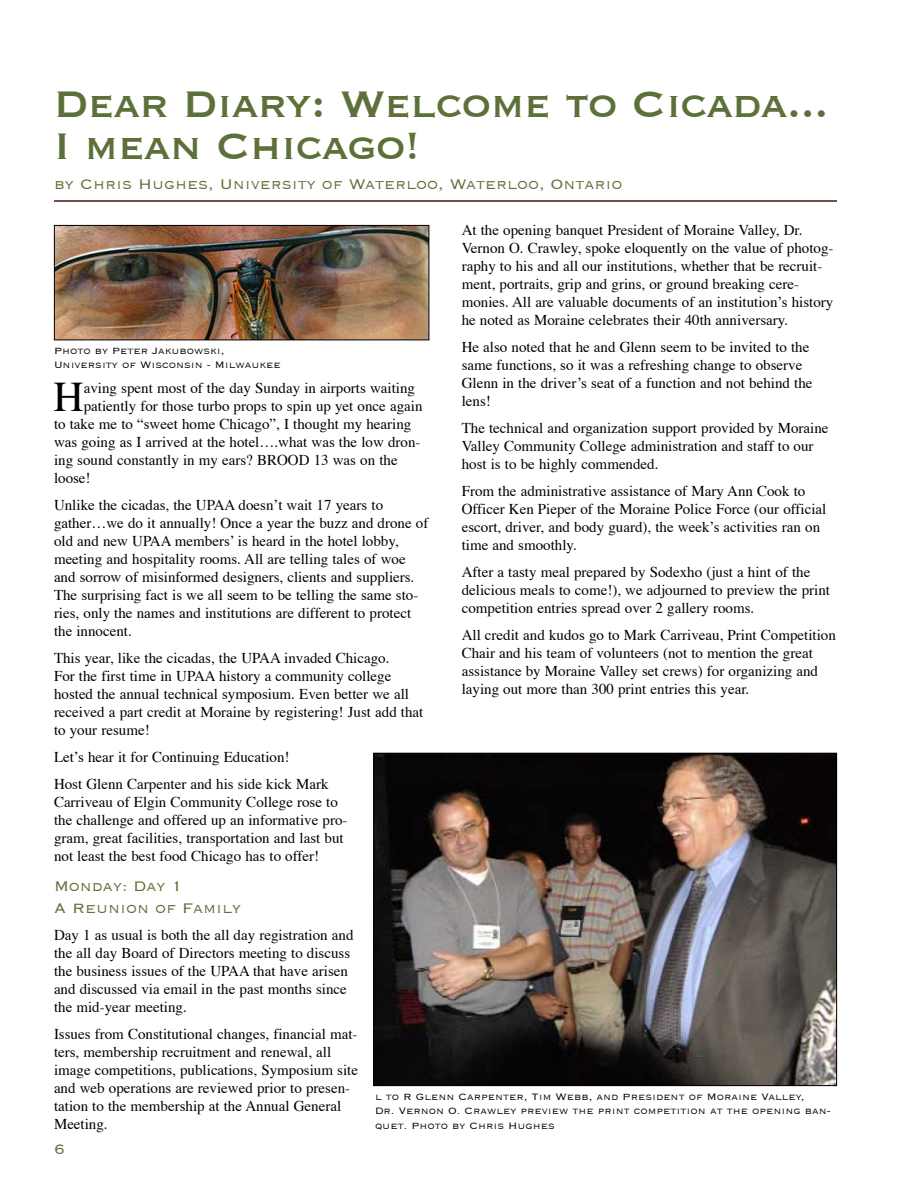
<style>
.page{position:relative;width:918px;height:1188px;background:#fff}
.page>*{position:absolute;margin:0;border:0;box-sizing:border-box;transform-origin:0 0}
.t1{font:48px/42px "Copperplate";letter-spacing:-.02em;color:#5d7039}
.t2{font:42.15px "Times";color:#000}
.t3{font:300 18px/21.8px "Copperplate";color:#5d7039}
.t4{font:15px/18px "Times";color:#000}
.t5{font:300 12px/14.5px "Copperplate";color:#000}
</style>
<div class="page">
<hr style="left:54px;top:200px;width:783px;height:2px;background:#4a160f">
<img style="left:56px;top:227px;width:371px;height:111px">
<div style="left:54px;top:225px;width:375px;height:115px;border:1px solid #000"></div>
<img style="left:376px;top:755px;width:459px;height:329px">
<div style="left:374px;top:753px;width:463px;height:333px;border:1px solid #000"></div>
<h1 class="t1" style="left:54px;top:84px;width:776px">Dear Diary: Welcome to Cicada...<br>I mean Chicago!</h1>
<p class="t3" style="left:54px;top:174px;width:570px">by Chris Hughes, University of Waterloo, Waterloo, Ontario</p>
<p class="t4" style="left:462px;top:223px;width:373px">At the opening banquet President of Moraine Valley, Dr.<br>Vernon O. Crawley, spoke eloquently on the value of photog&shy;raphy to his and all our institutions, whether that be recruit&shy;ment, portraits, grip and grins, or ground breaking cere&shy;monies. All are valuable documents of an institution’s history he noted as Moraine celebrates their 40th anniversary.</p>
<p class="t4" style="left:462px;top:340px;width:352px">He also noted that he and Glenn seem to be invited to the same functions, so it was a refreshing change to observe Glenn in the driver’s seat of a function and not behind the lens!</p>
<p class="t4" style="left:462px;top:421px;width:368px">The technical and organization support provided by Moraine<br>Valley Community College administration and staff to our host is to be highly commended.</p>
<p class="t4" style="left:462px;top:484px;width:366px">From the administrative assistance of Mary Ann Cook to Officer Ken Pieper of the Moraine Police Force (our official escort, driver, and body guard), the week’s activities ran on time and smoothly.</p>
<p class="t4" style="left:462px;top:565px;width:370px">After a tasty meal prepared by Sodexho (just a hint of the delicious meals to come!), we adjourned to preview the print competition entries spread over 2 gallery rooms.</p>
<p class="t4" style="left:462px;top:628px;width:376px">All credit and kudos go to Mark Carriveau, Print Competition Chair and his team of volunteers (not to mention the great assistance by Moraine Valley set crews) for organizing and laying out more than 300 print entries this year.</p>
<p class="t5" style="left:54px;top:344px;width:228px">Photo by Peter Jakubowski,<br>University of Wisconsin - Milwaukee</p>
<h2 class="t2" style="left:53px;top:379px;width:32px">H</h2>
<p class="t4" style="left:84px;top:380px;width:333px">aving spent most of the day Sunday in airports waiting</p>
<p class="t4" style="left:84px;top:398px;width:340px">patiently for those turbo props to spin up yet once again</p>
<p class="t4" style="left:54px;top:416px;width:359px">to take me to “sweet home Chicago”, I thought my hearing</p>
<p class="t4" style="left:54px;top:434px;width:368px">was going as I arrived at the hotel….what was the low dron-</p>
<p class="t4" style="left:54px;top:452px;width:345px">ing sound constantly in my ears? BROOD 13 was on the</p>
<p class="t4" style="left:54px;top:470px;width:38px">loose!</p>
<p class="t4" style="left:54px;top:497px;width:376px">Unlike the cicadas, the UPAA doesn’t wait 17 years to gather…we do it annually! Once a year the buzz and drone of old and new UPAA members’ is heard in the hotel lobby, meeting and hospitality rooms. All are telling tales of woe and sorrow of misinformed designers, clients and suppliers.<br>The surprising fact is we all seem to be telling the same sto&shy;ries, only the names and institutions are different to protect the innocent.</p>
<p class="t4" style="left:54px;top:650px;width:371px">This year, like the cicadas, the UPAA invaded Chicago.<br>For the first time in UPAA history a community college hosted the annual technical symposium. Even better we all received a part credit at Moraine by registering! Just add that to your resume!</p>
<p class="t4" style="left:54px;top:745px;width:276px;line-height:27px">Let’s hear it for Continuing Education!<br>Host Glenn Carpenter and his side kick Mark</p>
<p class="t4" style="left:54px;top:794px;width:295px">Carriveau of Elgin Community College rose to the challenge and offered up an informative pro&shy;gram, great facilities, transportation and last but not least the best food Chicago has to offer!</p>
<p class="t3" style="left:54px;top:876px;width:189px">Monday: Day 1<br>A Reunion of Family</p>
<p class="t4" style="left:54px;top:928px;width:301px">Day 1 as usual is both the all day registration and the all day Board of Directors meeting to discuss the business issues of the UPAA that have arisen and discussed via email in the past months since the mid-year meeting.</p>
<p class="t4" style="left:54px;top:1027px;width:306px">Issues from Constitutional changes, financial mat&shy;ters, membership recruitment and renewal, all image competitions, publications, Symposium site and web operations are reviewed prior to presen&shy;tation to the membership at the Annual General Meeting.</p>
<p class="t5" style="left:375px;top:1089px;width:457px">l to R Glenn Carpenter, Tim Webb, and President of Moraine Valley,<br>Dr. Vernon O. Crawley preview the print competition at the opening ban&shy;quet. Photo by Chris Hughes</p>
<p class="t3" style="left:54px;top:1138px;width:12px">6</p>
</div>
